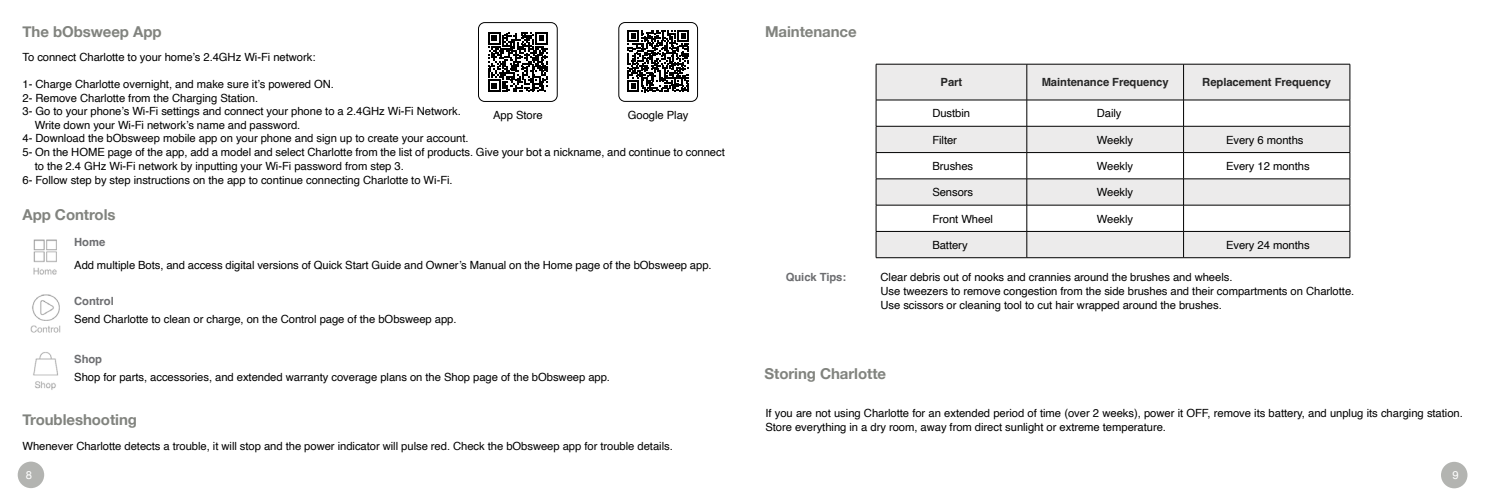
<style>
.page{position:relative;width:1485px;height:502px;background:#fff}
.page>*{position:absolute;margin:0;border:0;box-sizing:border-box;transform-origin:0 0}
.t1{font:700 15px "Helvetica Neue";letter-spacing:-.005em;color:#81837e}
.t2{font:11.25px/13.8px "Helvetica";letter-spacing:-.005em;color:#000}
.t3{font:700 11.25px "Helvetica";letter-spacing:-.005em;color:#262626}
.t4{font:700 11.25px "Helvetica";letter-spacing:-.005em;color:#6d6e71}
.t5{font:11.25px "Helvetica Neue";color:#fff}
</style>
<div class="page">
<svg style="left:1441px;top:461px;width:27px;height:27px"></svg>
<div style="left:18px;top:461px;width:26px;height:26px;background:#b3b4b1;border-radius:50%"></div>
<svg style="left:877px;top:65px;width:473px;height:192px;fill:#ecebeb"></svg>
<hr style="left:876px;top:64px;width:151px;height:1px;background:#000">
<hr style="left:876px;top:64px;width:1px;height:36px;background:#000">
<hr style="left:1027px;top:64px;width:157px;height:1px;background:#000">
<hr style="left:1027px;top:64px;width:1px;height:36px;background:#000">
<hr style="left:1184px;top:64px;width:166px;height:1px;background:#000">
<hr style="left:1183px;top:64px;width:1px;height:36px;background:#000">
<hr style="left:1350px;top:64px;width:1px;height:36px;background:#000">
<hr style="left:876px;top:100px;width:151px;height:1px;background:#000">
<hr style="left:1027px;top:100px;width:157px;height:1px;background:#000">
<hr style="left:1184px;top:100px;width:166px;height:1px;background:#000">
<hr style="left:876px;top:126px;width:151px;height:1px;background:#000">
<hr style="left:1027px;top:126px;width:157px;height:1px;background:#000">
<hr style="left:1184px;top:126px;width:166px;height:1px;background:#000">
<hr style="left:876px;top:152px;width:151px;height:1px;background:#000">
<hr style="left:1027px;top:152px;width:157px;height:1px;background:#000">
<hr style="left:1184px;top:152px;width:166px;height:1px;background:#000">
<hr style="left:876px;top:178px;width:151px;height:1px;background:#000">
<hr style="left:1027px;top:178px;width:157px;height:1px;background:#000">
<hr style="left:1184px;top:178px;width:166px;height:1px;background:#000">
<hr style="left:876px;top:205px;width:151px;height:1px;background:#000">
<hr style="left:1027px;top:205px;width:157px;height:1px;background:#000">
<hr style="left:1184px;top:205px;width:166px;height:1px;background:#000">
<hr style="left:876px;top:231px;width:151px;height:1px;background:#000">
<svg style="left:876px;top:100px;width:1px;height:157px"></svg>
<hr style="left:1027px;top:231px;width:157px;height:1px;background:#000">
<svg style="left:1027px;top:100px;width:1px;height:157px"></svg>
<hr style="left:1184px;top:231px;width:166px;height:1px;background:#000">
<svg style="left:1183px;top:100px;width:1px;height:157px"></svg>
<svg style="left:1350px;top:100px;width:1px;height:157px"></svg>
<hr style="left:876px;top:257px;width:151px;height:1px;background:#000">
<hr style="left:1027px;top:257px;width:157px;height:1px;background:#000">
<hr style="left:1184px;top:257px;width:166px;height:1px;background:#000">
<img style="left:33px;top:352px;width:25px;height:38px">
<img style="left:33px;top:239px;width:24px;height:36px">
<img style="left:30px;top:294px;width:31px;height:39px">
<div style="left:478px;top:22px;width:79px;height:79px;border:1px solid #000;border-radius:6px"></div>
<svg style="left:488px;top:32px;width:60px;height:60px"></svg>
<div style="left:619px;top:22px;width:79px;height:79px;border:1px solid #000;border-radius:6px"></div>
<svg style="left:627px;top:30px;width:62px;height:62px"></svg>
<p class="t1" style="left:22px;top:20px;width:141px">The bObsweep App</p>
<p class="t2" style="left:22px;top:50px;width:295px">To connect Charlotte to your home’s 2.4GHz Wi-Fi network:</p>
<p class="t2" style="left:22px;top:77px;width:313px">1- Charge Charlotte overnight, and make sure it’s powered ON.</p>
<p class="t2" style="left:22px;top:91px;width:237px">2- Remove Charlotte from the Charging Station.</p>
<p class="t2" style="left:22px;top:104px;width:440px">3- Go to your phone’s Wi-Fi settings and connect your phone to a 2.4GHz Wi-Fi Network.</p>
<p class="t2" style="left:35px;top:118px;width:267px">Write down your Wi-Fi network’s name and password.</p>
<p class="t2" style="left:22px;top:132px;width:448px">4- Download the bObsweep mobile app on your phone and sign up to create your account.</p>
<p class="t2" style="left:22px;top:145px;width:704px">5- On the HOME page of the app, add a model and select Charlotte from the list of products. Give your bot a nickname, and continue to connect</p>
<p class="t2" style="left:35px;top:159px;width:371px">to the 2.4 GHz Wi-Fi network by inputting your Wi-Fi password from step 3.</p>
<p class="t2" style="left:22px;top:173px;width:432px">6- Follow step by step instructions on the app to continue connecting Charlotte to Wi-Fi.</p>
<p class="t1" style="left:22px;top:203px;width:95px">App Controls</p>
<p class="t2" style="left:493px;top:109px;width:51px">App Store</p>
<p class="t2" style="left:628px;top:109px;width:62px">Google Play</p>
<p class="t4" style="left:74px;top:235px;width:33px">Home</p>
<p class="t2" style="left:74px;top:258px;width:639px">Add multiple Bots, and access digital versions of Quick Start Guide and Owner’s Manual on the Home page of the bObsweep app.</p>
<p class="t4" style="left:74px;top:294px;width:41px">Control</p>
<p class="t2" style="left:74px;top:312px;width:384px">Send Charlotte to clean or charge, on the Control page of the bObsweep app.</p>
<p class="t4" style="left:74px;top:352px;width:29px">Shop</p>
<p class="t2" style="left:74px;top:370px;width:537px">Shop for parts, accessories, and extended warranty coverage plans on the Shop page of the bObsweep app.</p>
<p class="t1" style="left:22px;top:408px;width:116px">Troubleshooting</p>
<p class="t2" style="left:22px;top:439px;width:652px">Whenever Charlotte detects a trouble, it will stop and the power indicator will pulse red. Check the bObsweep app for trouble details.</p>
<p class="t1" style="left:765px;top:20px;width:93px">Maintenance</p>
<p class="t3" style="left:941px;top:75px;width:23px">Part</p>
<p class="t3" style="left:1042px;top:75px;width:129px">Maintenance Frequency</p>
<p class="t3" style="left:1202px;top:75px;width:130px">Replacement Frequency</p>
<p class="t2" style="left:932px;top:107px;width:39px">Dustbin</p>
<p class="t2" style="left:1097px;top:107px;width:26px">Daily</p>
<p class="t2" style="left:932px;top:133px;width:26px">Filter</p>
<p class="t2" style="left:1097px;top:133px;width:38px">Weekly</p>
<p class="t2" style="left:1226px;top:133px;width:79px">Every 6 months</p>
<p class="t2" style="left:932px;top:159px;width:42px">Brushes</p>
<p class="t2" style="left:1097px;top:159px;width:38px">Weekly</p>
<p class="t2" style="left:1226px;top:159px;width:85px">Every 12 months</p>
<p class="t2" style="left:932px;top:185px;width:42px">Sensors</p>
<p class="t2" style="left:1097px;top:185px;width:38px">Weekly</p>
<p class="t2" style="left:932px;top:212px;width:62px">Front Wheel</p>
<p class="t2" style="left:1097px;top:212px;width:38px">Weekly</p>
<p class="t2" style="left:932px;top:238px;width:37px">Battery</p>
<p class="t2" style="left:1226px;top:238px;width:85px">Every 24 months</p>
<p class="t4" style="left:786px;top:270px;width:62px">Quick Tips:</p>
<p class="t2" style="left:881px;top:270px;width:353px">Clear debris out of nooks and crannies around the brushes and wheels.</p>
<p class="t2" style="left:881px;top:284px;width:475px">Use tweezers to remove congestion from the side brushes and their compartments on Charlotte.</p>
<p class="t2" style="left:881px;top:298px;width:343px">Use scissors or cleaning tool to cut hair wrapped around the brushes.</p>
<p class="t1" style="left:765px;top:361px;width:123px">Storing Charlotte</p>
<p class="t2" style="left:765px;top:406px;width:699px">If you are not using Charlotte for an extended period of time (over 2 weeks), power it OFF, remove its battery, and unplug its charging station.<br>Store everything in a dry room, away from direct sunlight or extreme temperature.</p>
<p class="t5" style="left:26px;top:467px;width:8px">8</p>
<p class="t5" style="left:1452px;top:467px;width:8px">9</p>
</div>
